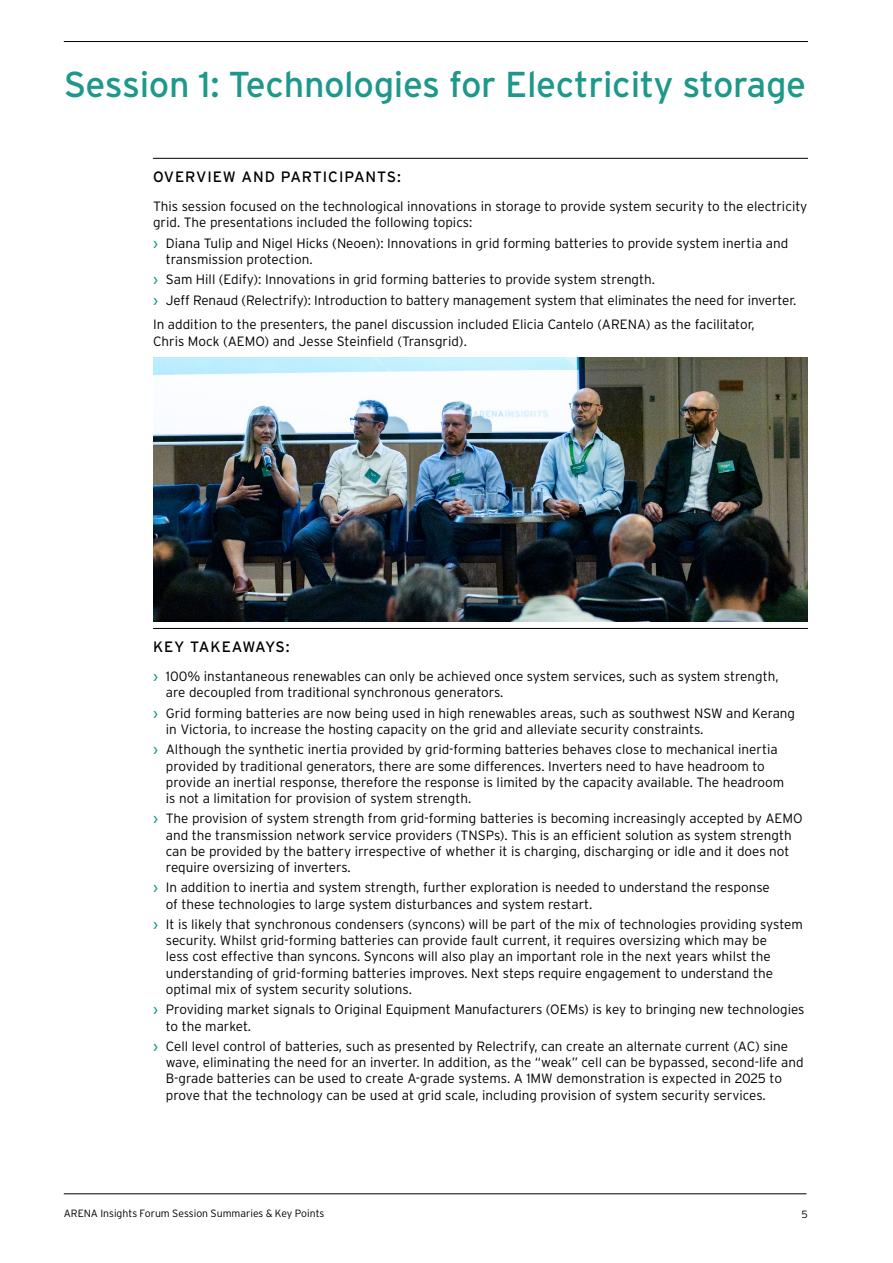
<style>
.page{position:relative;width:893px;height:1263px;background:#fff}
.page>*{position:absolute;margin:0;border:0;box-sizing:border-box;transform-origin:0 0}
.t1{font:36px "Interstate";letter-spacing:-.01em;color:#1e988a}
.t2{font:15px "Interstate";letter-spacing:.06em;color:#000}
.t3{font:15px "Interstate";letter-spacing:.025em;color:#000}
.t4{font:300 13.5px/16.2px "Interstate";color:#000}
.t5{font:300 10.5px "Interstate";color:#000}
.s1{font-weight:400;color:#1e988a}
</style>
<div class="page">
<hr style="left:64px;top:1193px;width:742px;height:1px;background:#000">
<hr style="left:153px;top:158px;width:655px;height:1px;background:#000">
<hr style="left:153px;top:628px;width:655px;height:1px;background:#000">
<hr style="left:64px;top:41px;width:744px;height:1px;background:#000">
<img style="left:153px;top:357px;width:655px;height:264px">
<h1 class="t1" style="left:64px;top:64px;width:744px">Session 1: Technologies for Electricity storage</h1>
<p class="t2" style="left:153px;top:168px;width:249px">OVERVIEW AND PARTICIPANTS:</p>
<p class="t4" style="left:153px;top:198px;width:656px">This session focused on the technological innovations in storage to provide system security to the electricity grid. The presentations included the following topics:</p>
<p class="t4" style="left:166px;top:235px;width:624px;text-indent:-13px"><span class="s1">›</span> Diana Tulip and Nigel Hicks (Neoen): Innovations in grid forming batteries to provide system inertia and transmission protection.</p>
<p class="t4" style="left:153px;top:269px;width:645px;line-height:20.4px"><span class="s1">›</span> Sam Hill (Edify): Innovations in grid forming batteries to provide system strength.<br><span class="s1">›</span> Jeff Renaud (Relectrify): Introduction to battery management system that eliminates the need for inverter.</p>
<p class="t4" style="left:153px;top:316px;width:603px">In addition to the presenters, the panel discussion included Elicia Cantelo (ARENA) as the facilitator,<br>Chris Mock (AEMO) and Jesse Steinfield (Transgrid).</p>
<p class="t3" style="left:153px;top:638px;width:138px">KEY TAKEAWAYS:</p>
<p class="t4" style="left:166px;top:668px;width:614px;text-indent:-13px"><span class="s1">›</span> 100% instantaneous renewables can only be achieved once system services, such as system strength, are decoupled from traditional synchronous generators.</p>
<p class="t4" style="left:166px;top:705px;width:631px;text-indent:-13px"><span class="s1">›</span> Grid forming batteries are now being used in high renewables areas, such as southwest NSW and Kerang in Victoria, to increase the hosting capacity on the grid and alleviate security constraints.</p>
<p class="t4" style="left:166px;top:741px;width:620px;text-indent:-13px"><span class="s1">›</span> Although the synthetic inertia provided by grid-forming batteries behaves close to mechanical inertia provided by traditional generators, there are some differences. Inverters need to have headroom to provide an inertial response, therefore the response is limited by the capacity available. The headroom is not a limitation for provision of system strength.</p>
<p class="t4" style="left:166px;top:810px;width:638px;text-indent:-13px"><span class="s1">›</span> The provision of system strength from grid-forming batteries is becoming increasingly accepted by AEMO and the transmission network service providers (TNSPs). This is an efficient solution as system strength can be provided by the battery irrespective of whether it is charging, discharging or idle and it does not require oversizing of inverters.</p>
<p class="t4" style="left:166px;top:879px;width:606px;text-indent:-13px"><span class="s1">›</span> In addition to inertia and system strength, further exploration is needed to understand the response of these technologies to large system disturbances and system restart.</p>
<p class="t4" style="left:166px;top:916px;width:638px;text-indent:-13px"><span class="s1">›</span> It is likely that synchronous condensers (syncons) will be part of the mix of technologies providing system security. Whilst grid-forming batteries can provide fault current, it requires oversizing which may be<br>less cost effective than syncons. Syncons will also play an important role in the next years whilst the understanding of grid-forming batteries improves. Next steps require engagement to understand the optimal mix of system security solutions.</p>
<p class="t4" style="left:166px;top:1001px;width:640px;text-indent:-13px"><span class="s1">›</span> Providing market signals to Original Equipment Manufacturers (OEMs) is key to bringing new technologies to the market.</p>
<p class="t4" style="left:166px;top:1038px;width:639px;text-indent:-13px"><span class="s1">›</span> Cell level control of batteries, such as presented by Relectrify, can create an alternate current (AC) sine wave, eliminating the need for an inverter. In addition, as the “weak” cell can be bypassed, second-life and B-grade batteries can be used to create A-grade systems. A 1MW demonstration is expected in 2025 to prove that the technology can be used at grid scale, including provision of system security services.</p>
<p class="t5" style="left:64px;top:1207px;width:262px">ARENA Insights Forum Session Summaries &amp; Key Points</p>
<p class="t5" style="left:802px;top:1208px;width:8px">5</p>
</div>
